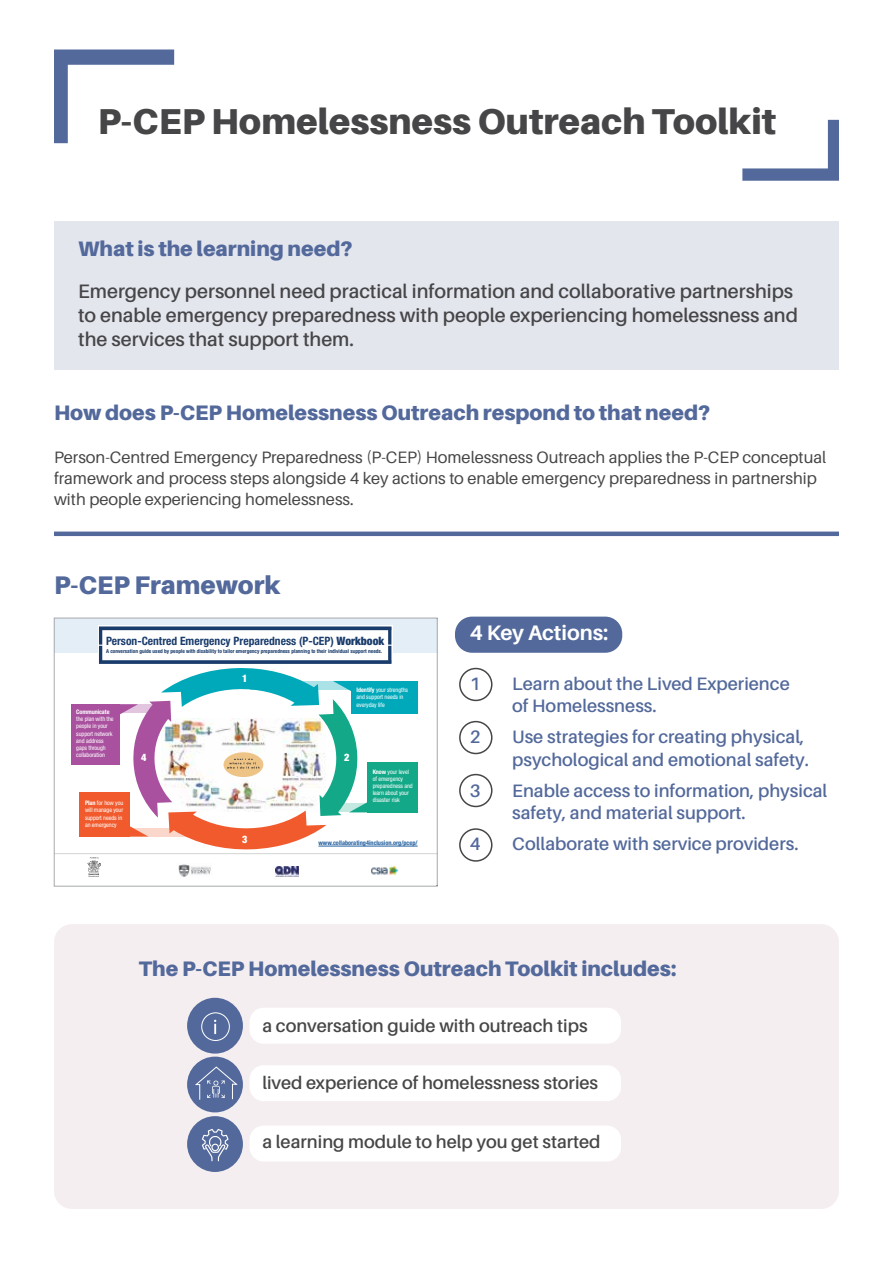
<style>
.page{position:relative;width:893px;height:1263px;background:#fff}
.page>*{position:absolute;margin:0;border:0;box-sizing:border-box;transform-origin:0 0}
.t1{font:900 36px "Aileron";color:#464547}
.t2{font:900 25.5px "Aileron";color:#53699b}
.t3{font:900 21px "Aileron";color:#53699b}
.t4{font:700 21px "Aileron";color:#fff}
.t5{font:600 19.5px/24px "Aileron";color:#464547}
.t6{font:600 18px/22.5px "Aileron";color:#53699b}
.t7{font:600 18px "Aileron";color:#464547}
.t8{font:16.5px/21px "Aileron";color:#464547}
.t9{font:700 condensed 11.55px "Helvetica Neue";color:#1a3c6c}
.t10{font:900 condensed 10.35px "Helvetica Neue";color:#fff}
.t11{font:700 condensed 6.3px "Helvetica Neue";color:#215e9e}
.t12{font:condensed 6.15px/7.2px "Helvetica Neue";letter-spacing:-.01em;color:#fff}
.t13{font:700 condensed 5.4px "Helvetica Neue";color:#1a3c6c}
.s1{font-weight:900}
.s2{font-weight:700}
</style>
<div class="page">
<div style="left:455px;top:617px;width:167px;height:36px;background:#53699b;border-radius:17px"></div>
<div style="left:54px;top:222px;width:785px;height:148px;background:#e4e6ee"></div>
<div style="left:54px;top:924px;width:785px;height:285px;background:#f5eef1;border-radius:18px"></div>
<svg style="left:54px;top:50px;width:120px;height:93px"></svg>
<svg style="left:742px;top:120px;width:97px;height:61px"></svg>
<div style="left:250px;top:1065px;width:371px;height:36px;background:#fff;border-radius:14px"></div>
<div style="left:187px;top:1056px;width:56px;height:56px;background:#53699b;border-radius:50%"></div>
<div style="left:250px;top:1125px;width:371px;height:36px;background:#fff;border-radius:14px"></div>
<div style="left:187px;top:1116px;width:56px;height:56px;background:#53699b;border-radius:50%"></div>
<div style="left:250px;top:1008px;width:371px;height:36px;background:#fff;border-radius:14px"></div>
<div style="left:187px;top:998px;width:56px;height:55px;background:#53699b;border-radius:50%"></div>
<div style="left:459px;top:668px;width:33px;height:33px;border:2px solid #464547;border-radius:50%"></div>
<div style="left:459px;top:721px;width:33px;height:33px;border:2px solid #464547;border-radius:50%"></div>
<div style="left:459px;top:774px;width:33px;height:33px;border:2px solid #464547;border-radius:50%"></div>
<div style="left:459px;top:828px;width:33px;height:34px;border:2px solid #464547;border-radius:50%"></div>
<div style="left:54px;top:531px;width:785px;height:5px;background:#53699b"></div>
<img style="left:371px;top:866px;width:27px;height:9px">
<img style="left:275px;top:866px;width:23px;height:10px">
<svg style="left:87px;top:857px;width:14px;height:20px"></svg>
<img style="left:178px;top:864px;width:33px;height:13px">
<div style="left:54px;top:618px;width:383px;height:34px;background:#e4eef7"></div>
<hr style="left:54px;top:853px;width:383px;height:1px;background:#d1d3d4">
<div style="left:98px;top:625px;width:294px;height:40px;background:#fff"></div>
<div style="left:351px;top:681px;width:67px;height:32px;background:#00a9ba"></div>
<div style="left:367px;top:762px;width:51px;height:50px;background:#12a888"></div>
<div style="left:72px;top:704px;width:48px;height:61px;background:#a9509f"></div>
<svg style="left:99px;top:626px;width:292px;height:224px"></svg>
<div style="left:80px;top:792px;width:50px;height:44px;background:#f15a2c"></div>
<hr style="left:318px;top:846px;width:100px;height:1px;background:#215e9e">
<div style="left:54px;top:618px;width:383px;height:268px;border:1px solid #a7a9ac"></div>
<div style="left:201px;top:1012px;width:29px;height:29px;border:1px solid #fff;border-radius:50%"></div>
<svg style="left:214px;top:1020px;width:2px;height:14px"></svg>
<svg style="left:195px;top:1066px;width:44px;height:34px"></svg>
<svg style="left:202px;top:1129px;width:27px;height:32px"></svg>
<p class="t1" style="left:98px;top:101px;width:680px">P-CEP Homelessness Outreach Toolkit</p>
<p class="t3" style="left:78px;top:237px;width:276px">What is the learning need?</p>
<p class="t5" style="left:78px;top:279px;width:721px">Emergency personnel need practical information and collaborative partnerships to enable emergency preparedness with people experiencing homelessness and the services that support them.</p>
<p class="t3" style="left:54px;top:401px;width:658px">How does P-CEP Homelessness Outreach respond to that need?</p>
<p class="t8" style="left:54px;top:446px;width:774px">Person-Centred Emergency Preparedness (P-CEP) Homelessness Outreach applies the P-CEP conceptual framework and process steps alongside 4 key actions to enable emergency preparedness in partnership with people experiencing homelessness.</p>
<p class="t2" style="left:54px;top:570px;width:228px">P-CEP Framework</p>
<p class="t9" style="left:106px;top:634px;width:280px">Person-Centred Emergency Preparedness (P-CEP) <span class="s1">Workbook</span></p>
<p class="t13" style="left:106px;top:648px;width:278px">A conversation guide used by people with disability to tailor emergency preparedness planning to their individual support needs.</p>
<p class="t10" style="left:242px;top:672px;width:7px">1</p>
<p class="t12" style="left:76px;top:708px;width:39px"><span class="s2">Communicate </span>the plan with the people in your support network and address gaps through collaboration</p>
<p class="t12" style="left:85px;top:799px;width:40px"><span class="s2">Plan</span> for how you will manage your support needs in an emergency</p>
<p class="t10" style="left:141px;top:750px;width:7px">4</p>
<p class="t10" style="left:242px;top:833px;width:7px">3</p>
<p class="t12" style="left:357px;top:686px;width:53px"><span class="s2">Identify</span> your strengths and support needs in everyday life</p>
<p class="t10" style="left:344px;top:750px;width:7px">2</p>
<p class="t12" style="left:373px;top:768px;width:42px"><span class="s2">Know</span> your level of emergency preparedness and learn about your disaster risk</p>
<p class="t11" style="left:318px;top:839px;width:101px">www.collaborating4inclusion.org/pcep/</p>
<p class="t4" style="left:470px;top:621px;width:140px">4 Key Actions:</p>
<p class="t6" style="left:470px;top:672px;width:12px">1</p>
<p class="t6" style="left:512px;top:672px;width:279px">Learn about the Lived Experience of Homelessness.</p>
<p class="t6" style="left:470px;top:726px;width:12px">2</p>
<p class="t6" style="left:512px;top:726px;width:298px">Use strategies for creating physical, psychological and emotional safety.</p>
<p class="t6" style="left:470px;top:779px;width:12px">3</p>
<p class="t6" style="left:512px;top:779px;width:317px">Enable access to information, physical safety, and material support.</p>
<p class="t6" style="left:470px;top:833px;width:12px">4</p>
<p class="t6" style="left:512px;top:833px;width:288px">Collaborate with service providers.</p>
<p class="t3" style="left:139px;top:956px;width:539px">The P-CEP Homelessness Outreach Toolkit includes:</p>
<p class="t7" style="left:262px;top:1016px;width:327px">a conversation guide with outreach tips</p>
<p class="t7" style="left:262px;top:1073px;width:337px">lived experience of homelessness stories</p>
<p class="t7" style="left:262px;top:1132px;width:340px">a learning module to help you get started</p>
</div>
